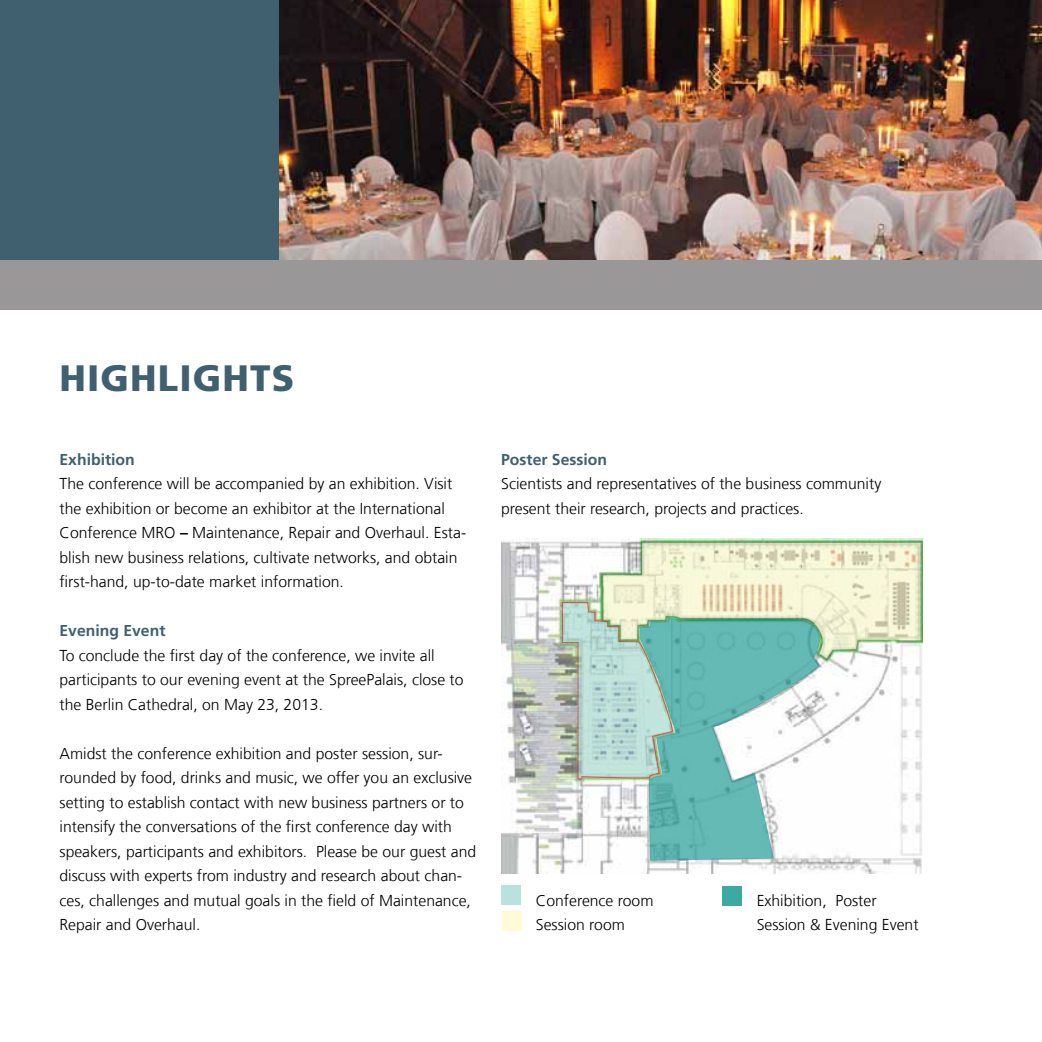
<style>
.page{position:relative;width:1042px;height:1042px;background:#fff}
.page>*{position:absolute;margin:0;border:0;box-sizing:border-box;transform-origin:0 0}
.t1{font:900 36.75px "Frutiger LT Com";letter-spacing:.03em;color:#41606f}
.t2{font:300 15.75px/24.5px "Frutiger LT Com";color:#000}
.t3{font:700 15.75px "Frutiger LT Com";color:#41606f}
.s1{font-weight:700}
</style>
<div class="page">
<div style="left:0;top:0;width:1042px;height:279px;background:#41606f"></div>
<img style="left:279px;top:0;width:763px;height:260px">
<img style="left:501px;top:538px;width:422px;height:335px">
<svg style="left:640px;top:779px;width:180px;height:82px;fill:#65bab6"></svg>
<svg style="left:562px;top:543px;width:358px;height:236px"></svg>
<div style="left:722px;top:886px;width:20px;height:20px;background:#3ea8a3"></div>
<div style="left:501px;top:885px;width:20px;height:20px;background:#bae2dc"></div>
<div style="left:502px;top:911px;width:20px;height:19px;background:#fffbd8"></div>
<div style="left:0;top:260px;width:1042px;height:49px;background:#999797"></div>
<h1 class="t1" style="left:60px;top:356px;width:236px">Highlights</h1>
<p class="t3" style="left:60px;top:450px;width:77px">Exhibition</p>
<p class="t2" style="left:60px;top:471px;width:408px">The conference will be accompanied by an exhibition. Visit the exhibition or become an exhibitor at the International Conference M RO <span class="s1">–</span> Maintenance, Repair and Overhaul. Esta&shy;blish new business relations, cultivate networks, and obtain first-hand, up-to-date market information.</p>
<p class="t3" style="left:60px;top:621px;width:107px">Evening Event</p>
<p class="t2" style="left:60px;top:643px;width:406px">To conclude the first day of the conference, we invite all participants to our evening event at the SpreePalais, close to the Berlin Cathedral, on May 23, 2013.</p>
<p class="t2" style="left:60px;top:741px;width:418px">Amidst the conference exhibition and poster session, sur&shy;rounded by food, drinks and music, we offer you an exclusive setting to establish contact with new business partners or to intensify the conversations of the first conference day with speakers, participants and exhibitors. Please be our guest and discuss with experts from industry and research about chan&shy;ces, challenges and mutual goals in the field of Maintenance, Repair and Overhaul.</p>
<p class="t3" style="left:501px;top:450px;width:107px">Poster Session</p>
<p class="t2" style="left:501px;top:471px;width:382px">Scientists and representatives of the business community present their research, projects and practices.</p>
<p class="t2" style="left:536px;top:888px;width:119px">Conference room<br>Session room</p>
<p class="t2" style="left:757px;top:888px;width:163px">Exhibition, Poster<br>Session &amp; Evening Event</p>
</div>
